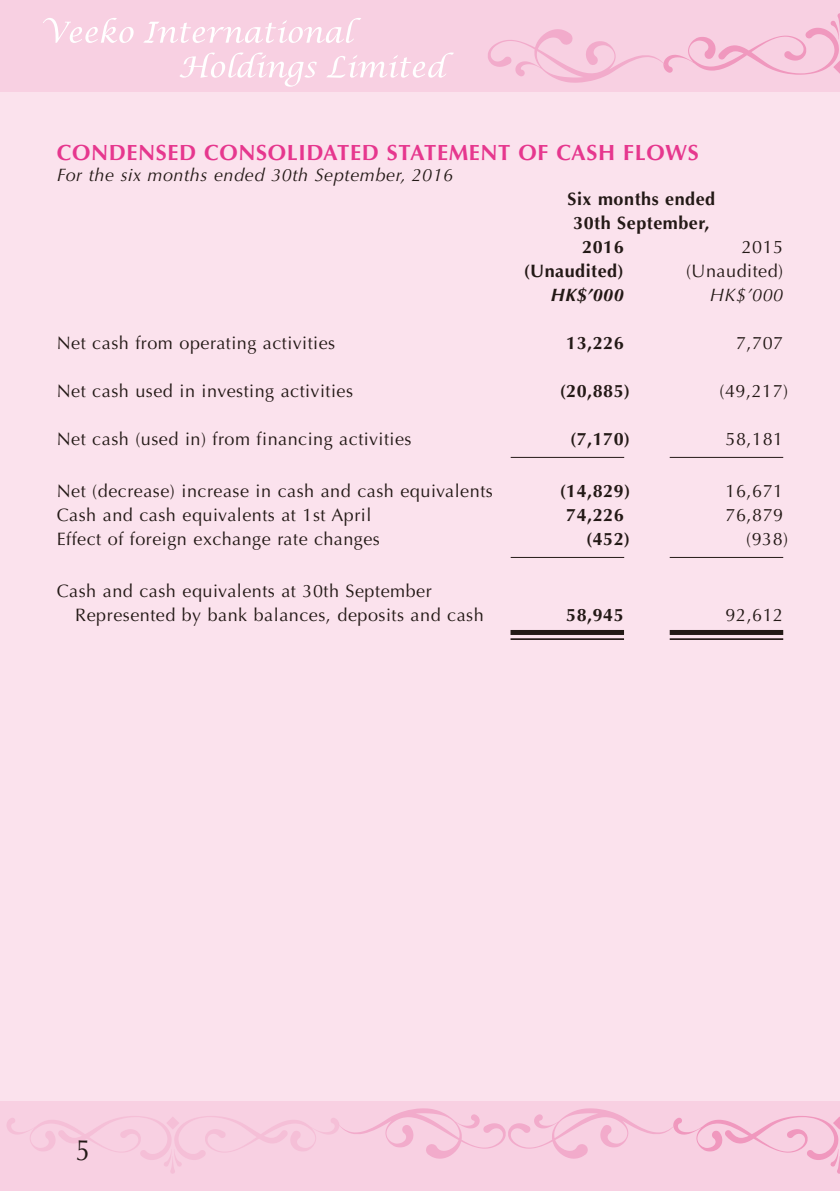
<style>
.page{position:relative;width:840px;height:1191px;background:#fff}
.page>*{position:absolute;margin:0;border:0;box-sizing:border-box;transform-origin:0 0}
.t1{font:29.2px "Optima LT Std";color:#231916;scale:.88 1}
.t2{font:700 22px "Optima LT Std";letter-spacing:.03em;color:#e6378e}
.t3{font:18px/24px "Optima LT Std";letter-spacing:.03em;color:#231916}
.t4{font:700 18px "Optima LT Std";letter-spacing:.03em;color:#231916}
.t5{font:italic 18px "Optima LT Std";letter-spacing:.03em;color:#231916}
.t6{font:italic 700 18px "Optima LT Std";color:#231916}
</style>
<div class="page">
<div style="left:0;top:0;width:839px;height:1191px;background:#fbe2ed"></div>
<div style="left:0;top:0;width:839px;height:92px;background:#f8d0e2"></div>
<div style="left:0;top:1101px;width:839px;height:90px;background:#f8d0e2"></div>
<svg style="left:7px;top:1108px;width:832px;height:66px"></svg>
<svg style="left:488px;top:13px;width:351px;height:70px"></svg>
<svg style="left:43px;top:18px;width:90px;height:25px"></svg>
<svg style="left:143px;top:18px;width:218px;height:25px"></svg>
<svg style="left:180px;top:53px;width:136px;height:34px"></svg>
<svg style="left:327px;top:53px;width:127px;height:25px"></svg>
<hr style="left:510px;top:457px;width:114px;height:1px;background:#231916">
<hr style="left:669px;top:457px;width:113px;height:1px;background:#231916">
<hr style="left:510px;top:557px;width:114px;height:1px;background:#231916">
<hr style="left:669px;top:557px;width:113px;height:1px;background:#231916">
<div style="left:510px;top:630px;width:113px;height:5px;background:#231916"></div>
<hr style="left:510px;top:638px;width:113px;height:2px;background:#231916">
<div style="left:669px;top:630px;width:113px;height:5px;background:#231916"></div>
<hr style="left:669px;top:638px;width:113px;height:2px;background:#231916">
<p class="t2" style="left:57px;top:140px;width:643px">CONDENSED CONSOLIDATED STATEMENT OF CASH FLOWS</p>
<p class="t5" style="left:57px;top:164px;width:397px">For the six months ended 30th September, 2016</p>
<p class="t4" style="left:567px;top:188px;width:149px">Six months ended</p>
<p class="t4" style="left:573px;top:212px;width:138px">30th September,</p>
<p class="t4" style="left:582px;top:236px;width:43px">2016</p>
<p class="t3" style="left:741px;top:235px;width:43px">2015</p>
<p class="t4" style="left:523px;top:260px;width:102px">(Unaudited)</p>
<p class="t3" style="left:685px;top:259px;width:99px">(Unaudited)</p>
<p class="t6" style="left:550px;top:284px;width:75px">HK$’000</p>
<p class="t5" style="left:709px;top:284px;width:75px">HK$’000</p>
<p class="t3" style="left:57px;top:331px;width:280px">Net cash from operating activities</p>
<p class="t4" style="left:566px;top:332px;width:59px">13,226</p>
<p class="t3" style="left:735px;top:331px;width:49px">7,707</p>
<p class="t3" style="left:57px;top:379px;width:298px">Net cash used in investing activities</p>
<p class="t4" style="left:559px;top:380px;width:72px">(20,885)</p>
<p class="t3" style="left:719px;top:379px;width:70px">(49,217)</p>
<p class="t3" style="left:57px;top:427px;width:356px">Net cash (used in) from financing activities</p>
<p class="t4" style="left:570px;top:428px;width:62px">(7,170)</p>
<p class="t3" style="left:725px;top:427px;width:59px">58,181</p>
<p class="t3" style="left:57px;top:479px;width:437px">Net (decrease) increase in cash and cash equivalents</p>
<p class="t4" style="left:559px;top:480px;width:72px">(14,829)</p>
<p class="t3" style="left:725px;top:479px;width:59px">16,671</p>
<p class="t3" style="left:57px;top:503px;width:316px">Cash and cash equivalents at 1st April</p>
<p class="t4" style="left:566px;top:504px;width:59px">74,226</p>
<p class="t3" style="left:725px;top:503px;width:59px">76,879</p>
<p class="t3" style="left:57px;top:527px;width:324px">Effect of foreign exchange rate changes</p>
<p class="t4" style="left:586px;top:528px;width:46px">(452)</p>
<p class="t3" style="left:745px;top:527px;width:44px">(938)</p>
<p class="t3" style="left:75px;top:579px;width:410px;text-indent:-19px">Cash and cash equivalents at 30th September<br>Represented by bank balances, deposits and cash</p>
<p class="t4" style="left:566px;top:604px;width:59px">58,945</p>
<p class="t3" style="left:725px;top:603px;width:59px">92,612</p>
<h1 class="t1" style="left:76px;top:1132px;width:18px">5</h1>
</div>
